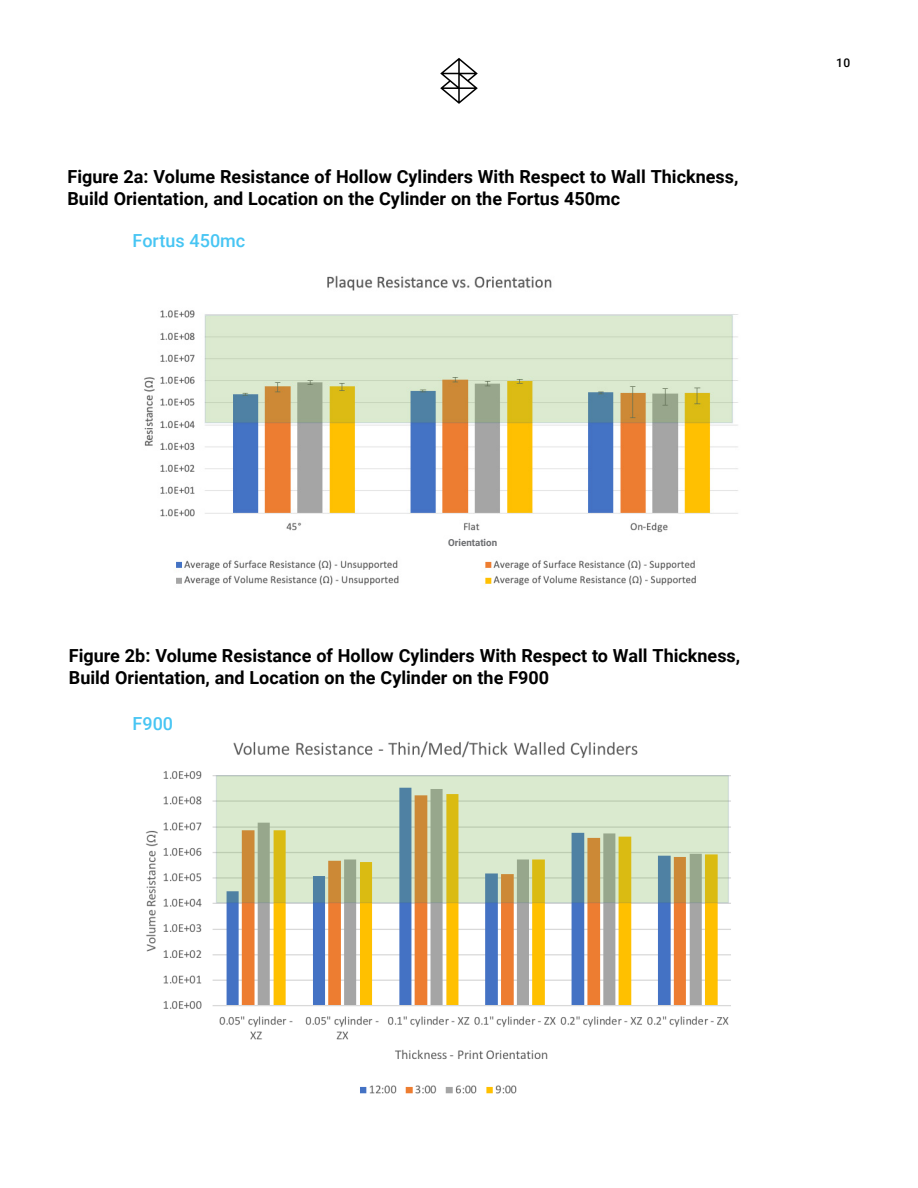
<style>
.page{position:relative;width:918px;height:1188px;background:#fff}
.page>*{position:absolute;margin:0;border:0;box-sizing:border-box;transform-origin:0 0}
.t1{font:700 18px/21.6px "Roboto";color:#000}
.t2{font:500 18px "Roboto";color:#47c5f3}
.t3{font:500 12px "Roboto";color:#000}
.t4{font:700 9.75px "Roboto";color:#6d6e71}
</style>
<div class="page">
<svg style="left:440px;top:58px;width:38px;height:46px"></svg>
<img style="left:146px;top:741px;width:585px;height:353px">
<img style="left:144px;top:275px;width:594px;height:311px">
<div style="left:442px;top:539px;width:61px;height:13px;background:#fff"></div>
<p class="t1" style="left:68px;top:165px;width:672px">Figure 2a: Volume Resistance of Hollow Cylinders With Respect to Wall Thickness,<br>Build Orientation, and Location on the Cylinder on the Fortus 450mc</p>
<p class="t2" style="left:133px;top:228px;width:114px">Fortus 450mc</p>
<p class="t3" style="left:836px;top:55px;width:16px">10</p>
<p class="t4" style="left:448px;top:536px;width:50px">Orientation</p>
<p class="t1" style="left:69px;top:645px;width:673px">Figure 2b: Volume Resistance of Hollow Cylinders With Respect to Wall Thickness,<br>Build Orientation, and Location on the Cylinder on the F900</p>
<p class="t2" style="left:133px;top:711px;width:42px">F900</p>
</div>
